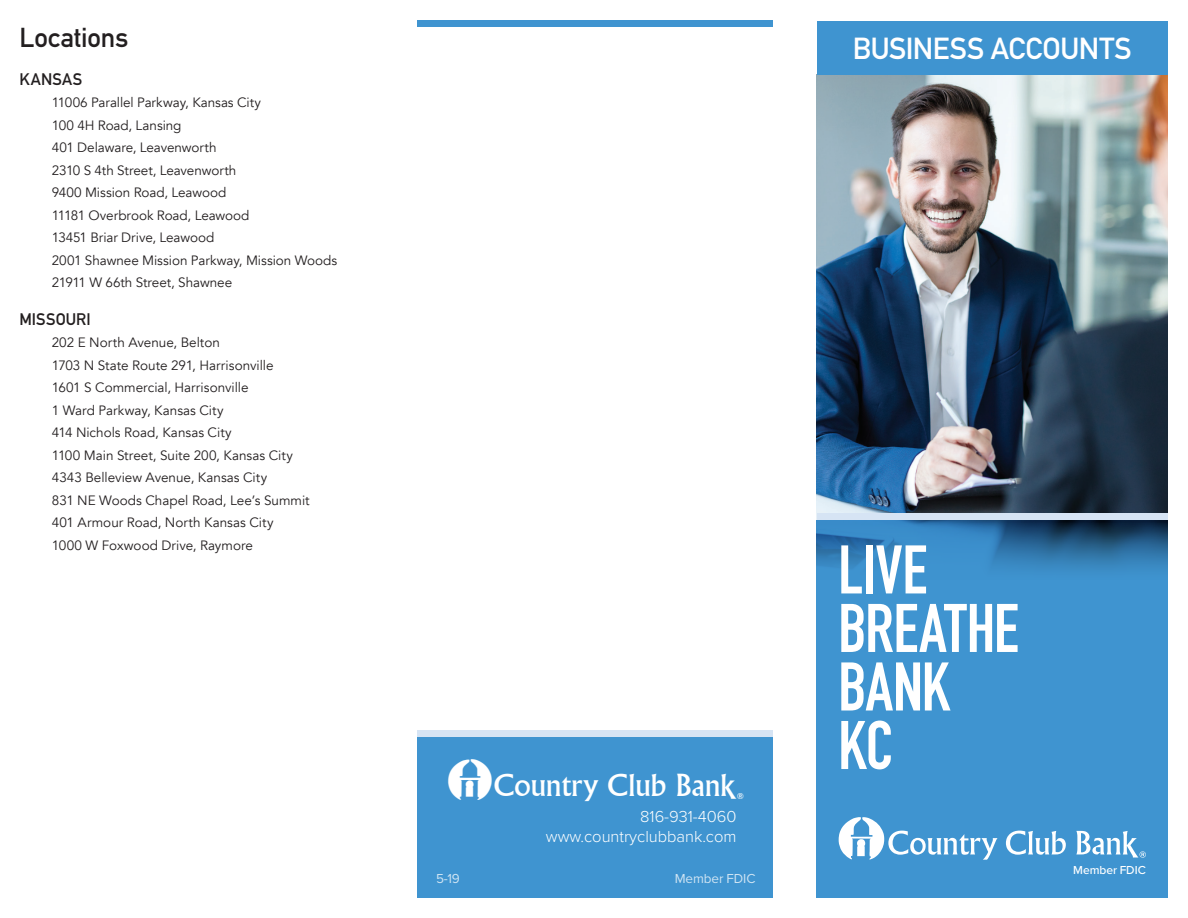
<style>
.page{position:relative;width:1188px;height:918px;background:#fff}
.page>*{position:absolute;margin:0;border:0;box-sizing:border-box;transform-origin:0 0}
.t1{font:700 67.5px/58.5px "DIN Condensed";letter-spacing:-.01em;color:#fff}
.t2{font:700 30px "DIN Alternate";letter-spacing:-.015em;color:#fff}
.t3{font:29.7px "Flareserif 821 BT Long K";color:#fff}
.t4{font:700 27px "DIN Alternate";color:#231f20}
.t5{font:300 16.5px/19.5px "Proxima Nova";color:#fff;text-align:right}
.t6{font:700 16.5px "DIN Alternate";letter-spacing:.01em;color:#231f20}
.t7{font:13.5px/22.5px "Avenir";color:#231f20}
.t8{font:13.5px "Proxima Nova";letter-spacing:-.01em;color:#fff}
.t9{font:500 12px "Proxima Nova";letter-spacing:-.005em;color:#fff}
</style>
<div class="page">
<img style="left:817px;top:75px;width:351px;height:438px">
<div style="left:817px;top:520px;width:351px;height:378px;background:#3f94d0"></div>
<svg style="left:839px;top:817px;width:159px;height:43px"></svg>
<svg style="left:1006px;top:831px;width:60px;height:24px"></svg>
<svg style="left:1076px;top:831px;width:70px;height:27px"></svg>
<div style="left:817px;top:513px;width:351px;height:7px;background:#d6e4f4"></div>
<div style="left:817px;top:21px;width:351px;height:54px;background:#3f94d0"></div>
<div style="left:418px;top:737px;width:355px;height:161px;background:#3f94d0"></div>
<div style="left:418px;top:730px;width:355px;height:7px;background:#d6e4f4"></div>
<div style="left:418px;top:21px;width:355px;height:6px;background:#3f94d0"></div>
<h3 class="t4" style="left:19px;top:17px;width:111px">Locations</h3>
<p class="t6" style="left:19px;top:66px;width:64px">KANSAS</p>
<p class="t7" style="left:52px;top:92px;width:287px">11006 Parallel Parkway, Kansas City<br>100 4H Road, Lansing<br>401 Delaware, Leavenworth<br>2310 S 4th Street, Leavenworth<br>9400 Mission Road, Leawood<br>11181 Overbrook Road, Leawood<br>13451 Briar Drive, Leawood<br>2001 Shawnee Mission Parkway, Mission Woods<br>21911 W 66th Street, Shawnee</p>
<p class="t6" style="left:19px;top:306px;width:73px">MISSOURI</p>
<p class="t7" style="left:52px;top:332px;width:259px">202 E North Avenue, Belton<br>1703 N State Route 291, Harrisonville<br>1601 S Commercial, Harrisonville<br>1 Ward Parkway, Kansas City<br>414 Nichols Road, Kansas City<br>1100 Main Street, Suite 200, Kansas City 4343 Belleview Avenue, Kansas City<br>831 NE Woods Chapel Road, Lee’s Summit 401 Armour Road, North Kansas City<br>1000 W Foxwood Drive, Raymore</p>
<h2 class="t2" style="left:853px;top:26px;width:280px">BUSINESS ACCOUNTS</h2>
<h3 class="t3" style="left:446px;top:768px;width:302px">{Country Club Bank~</h3>
<p class="t5" style="left:546px;top:806px;width:192px">816-931-4060 www.countryclubbank.com</p>
<p class="t8" style="left:436px;top:868px;width:25px">5-19</p>
<p class="t8" style="left:675px;top:868px;width:82px">Member FDIC</p>
<h1 class="t1" style="left:838px;top:540px;width:182px">LIVE<br>BREATHE<br>BANK<br>KC</h1>
<p class="t9" style="left:1073px;top:861px;width:74px">Member FDIC</p>
</div>
